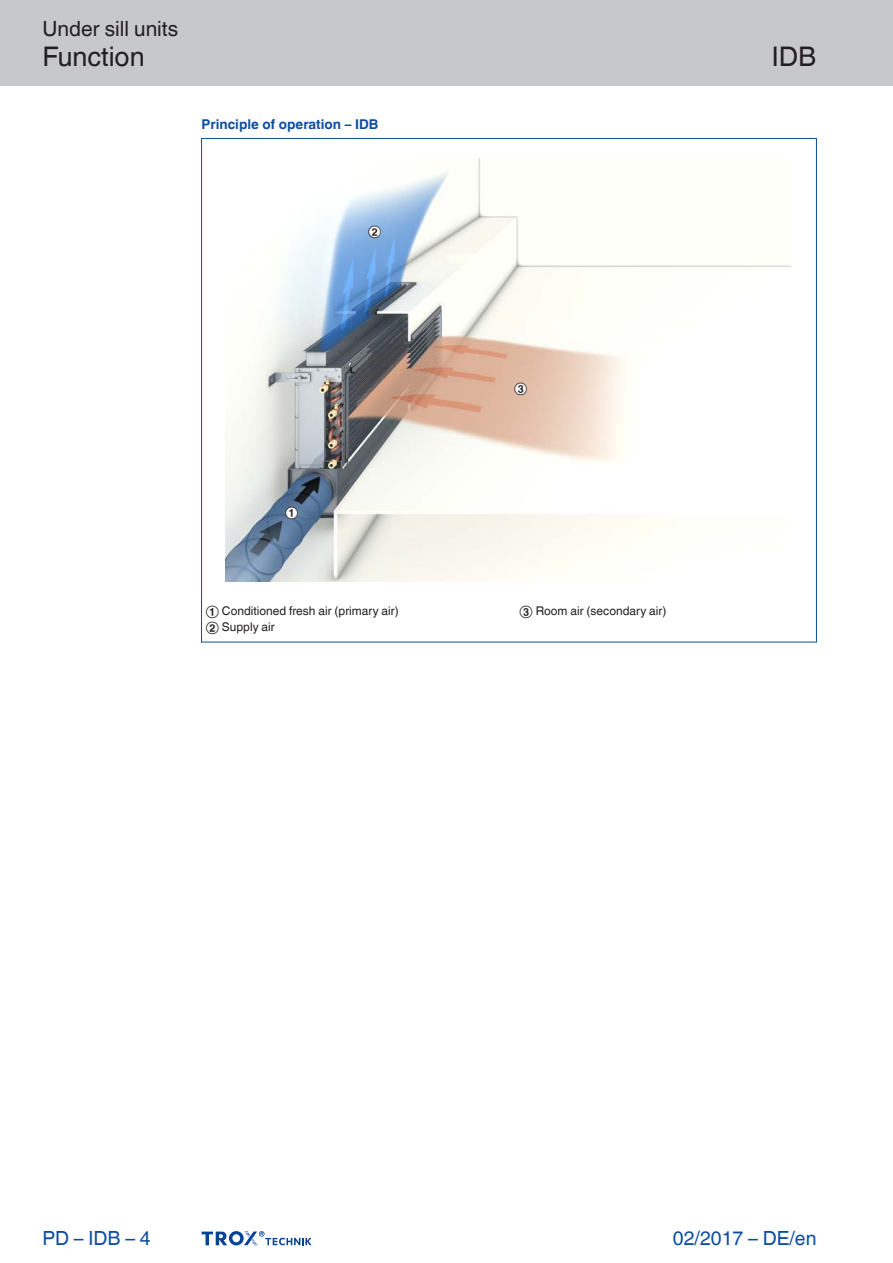
<style>
.page{position:relative;width:893px;height:1263px;background:#fff}
.page>*{position:absolute;margin:0;border:0;box-sizing:border-box;transform-origin:0 0}
.t1{font:27px "TROX Helvetica";color:#231f20}
.t2{font:21px "TROX Helvetica";color:#231f20}
.t3{font:19.5px "TROX Helvetica";color:#0d4da1}
.t4{font:700 13.5px "TROX Helvetica";color:#0d4da1}
.t5{font:12px/15.8px "TROX Helvetica";color:#231f20}
</style>
<div class="page">
<div style="left:0;top:0;width:893px;height:85px;background:#c7c8ca"></div>
<svg style="left:202px;top:1231px;width:110px;height:15px"></svg>
<img style="left:225px;top:158px;width:565px;height:424px">
<div style="left:515px;top:383px;width:12px;height:12px;background:#fff;border-radius:50%"></div>
<div style="left:369px;top:226px;width:12px;height:12px;background:#fff;border-radius:50%"></div>
<div style="left:286px;top:507px;width:12px;height:12px;background:#fff;border-radius:50%"></div>
<hr style="left:201px;top:138px;width:1px;height:504px;background:#0d4da1">
<hr style="left:816px;top:138px;width:1px;height:504px;background:#0d4da1">
<hr style="left:201px;top:138px;width:615px;height:1px;background:#0d4da1">
<hr style="left:201px;top:642px;width:615px;height:1px;background:#0d4da1">
<h2 class="t2" style="left:43px;top:17px;width:137px">Under sill units</h2>
<h1 class="t1" style="left:43px;top:41px;width:104px">Function</h1>
<p class="t4" style="left:202px;top:116px;width:178px">Principle of operation – IDB</p>
<p class="t5" style="left:368px;top:223px;width:15px">②</p>
<p class="t5" style="left:285px;top:504px;width:15px">①</p>
<p class="t5" style="left:514px;top:380px;width:15px">③</p>
<p class="t5" style="left:206px;top:603px;width:194px">① Conditioned fresh air (primary air)<br>② Supply air</p>
<p class="t5" style="left:520px;top:603px;width:148px">③ Room air (secondary air)</p>
<h1 class="t1" style="left:772px;top:41px;width:46px">IDB</h1>
<h3 class="t3" style="left:43px;top:1227px;width:110px">PD – IDB – 4</h3>
<h3 class="t3" style="left:673px;top:1227px;width:145px">02/2017 – DE/en</h3>
</div>
